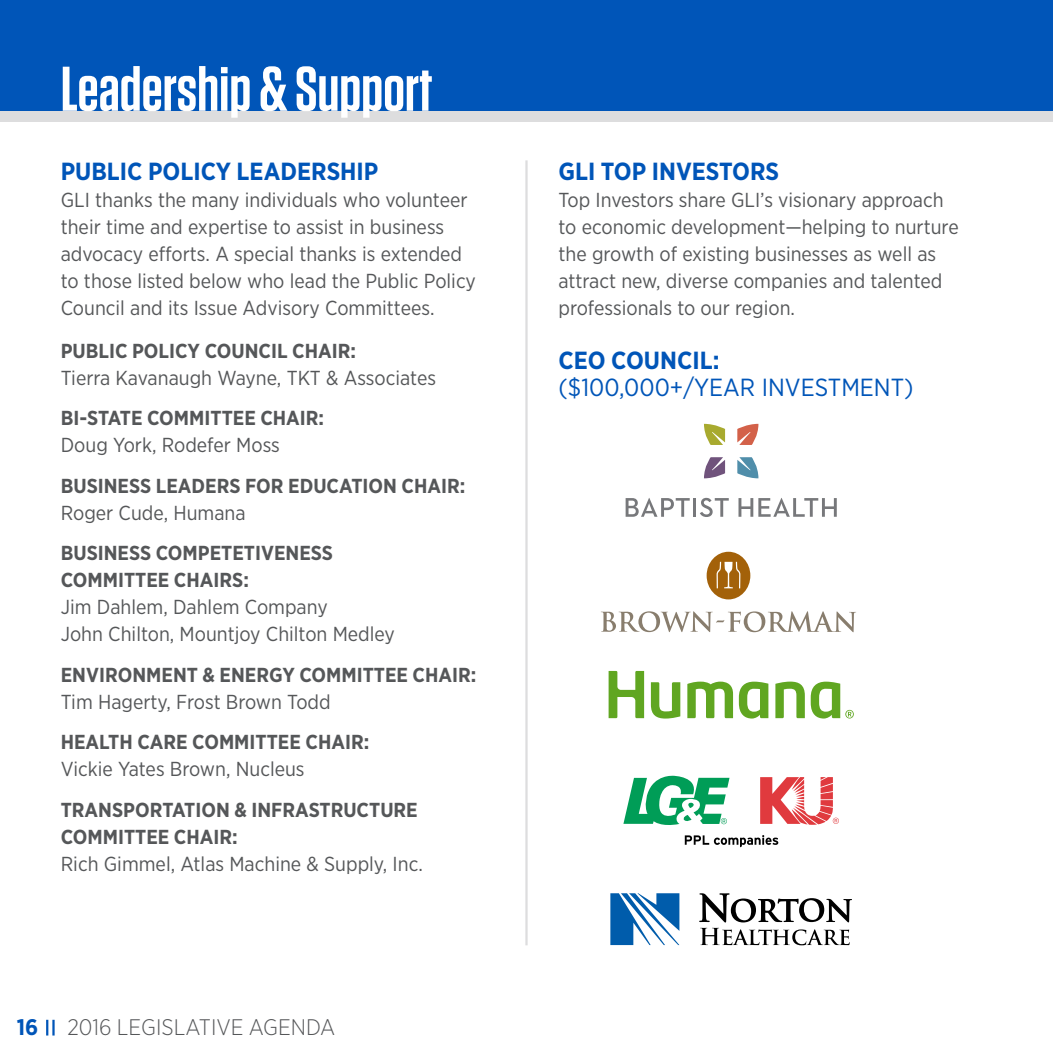
<style>
.page{position:relative;width:1053px;height:1053px;background:#fff}
.page>*{position:absolute;margin:0;border:0;box-sizing:border-box;transform-origin:0 0}
.t1{font:600 63px "Tungsten";color:#fff}
.t2{font:700 24.75px "Gotham Narrow";color:#0055b8}
.t3{font:24.75px "Gotham Narrow";color:#0055b8}
.t4{font:300 22.5px "Gotham Narrow";color:#555759}
.t5{font:700 22.5px "Gotham Narrow";color:#0055b8}
.t6{font:20.25px/27px "Gotham Narrow";color:#555759}
.t7{font:700 20.25px/27px "Gotham Narrow";color:#555759}
</style>
<div class="page">
<div style="left:0;top:0;width:1053px;height:112px;background:#0055b8"></div>
<div style="left:0;top:111px;width:1053px;height:11px;background:#ddddde"></div>
<hr style="left:52px;top:1020px;width:3px;height:16px;background:#0055b8">
<svg style="left:46px;top:1020px;width:2px;height:16px"></svg>
<svg style="left:707px;top:552px;width:43px;height:47px"></svg>
<svg style="left:601px;top:611px;width:255px;height:21px"></svg>
<svg style="left:704px;top:424px;width:21px;height:21px"></svg>
<svg style="left:737px;top:424px;width:21px;height:21px"></svg>
<svg style="left:704px;top:457px;width:21px;height:21px"></svg>
<svg style="left:737px;top:457px;width:21px;height:21px"></svg>
<svg style="left:626px;top:498px;width:64px;height:19px"></svg>
<hr style="left:693px;top:498px;width:3px;height:19px;background:#77787b">
<svg style="left:700px;top:498px;width:29px;height:19px"></svg>
<svg style="left:739px;top:498px;width:98px;height:19px"></svg>
<svg style="left:609px;top:671px;width:245px;height:48px"></svg>
<svg style="left:623px;top:776px;width:107px;height:49px"></svg>
<svg style="left:760px;top:777px;width:79px;height:48px"></svg>
<svg style="left:685px;top:835px;width:93px;height:12px"></svg>
<svg style="left:610px;top:893px;width:69px;height:52px"></svg>
<svg style="left:699px;top:893px;width:153px;height:52px"></svg>
<hr style="left:525px;top:160px;width:3px;height:785px;background:#ddddde">
<h1 class="t1" style="left:61px;top:56px;width:373px">Leadership &amp; Support</h1>
<p class="t2" style="left:61px;top:156px;width:319px">PUBLIC POLICY LEADERSHIP</p>
<p class="t6" style="left:61px;top:186px;width:417px">GLI thanks the many individuals who volunteer their time and expertise to assist in business advocacy efforts. A special thanks is extended to those listed below who lead the Public Policy Council and its Issue Advisory Committees.</p>
<p class="t7" style="left:61px;top:337px;width:297px">PUBLIC POLICY COUNCIL CHAIR:</p>
<p class="t6" style="left:61px;top:364px;width:377px">Tierra Kavanaugh Wayne, TKT &amp; Associates</p>
<p class="t7" style="left:61px;top:405px;width:265px">BI-STATE COMMITTEE CHAIR:</p>
<p class="t6" style="left:61px;top:431px;width:221px">Doug York, Rodefer Moss</p>
<p class="t7" style="left:61px;top:472px;width:406px">BUSINESS LEADERS FOR EDUCATION CHAIR:</p>
<p class="t6" style="left:61px;top:499px;width:186px">Roger Cude, Humana</p>
<p class="t7" style="left:61px;top:540px;width:274px">BUSINESS COMPETETIVENESS<br>COMMITTEE CHAIRS:</p>
<p class="t6" style="left:61px;top:593px;width:336px">Jim Dahlem, Dahlem Company<br>John Chilton, Mountjoy Chilton Medley</p>
<p class="t7" style="left:61px;top:661px;width:417px">ENVIRONMENT &amp; ENERGY COMMITTEE CHAIR:</p>
<p class="t6" style="left:61px;top:688px;width:272px">Tim Hagerty, Frost Brown Todd</p>
<p class="t7" style="left:61px;top:729px;width:310px">HEALTH CARE COMMITTEE CHAIR:</p>
<p class="t6" style="left:61px;top:755px;width:245px">Vickie Yates Brown, Nucleus</p>
<p class="t7" style="left:61px;top:796px;width:359px">TRANSPORTATION &amp; INFRASTRUCTURE<br>COMMITTEE CHAIR:</p>
<p class="t6" style="left:61px;top:850px;width:364px">Rich Gimmel, Atlas Machine &amp; Supply, Inc.</p>
<p class="t5" style="left:17px;top:1013px;width:23px">16</p>
<p class="t4" style="left:67px;top:1013px;width:270px">2016 LEGISLATIVE AGENDA</p>
<p class="t2" style="left:559px;top:156px;width:222px">GLI TOP INVESTORS</p>
<p class="t6" style="left:559px;top:186px;width:402px">Top Investors share GLI’s visionary approach to economic development—helping to nurture the growth of existing businesses as well as attract new, diverse companies and talented professionals to our region.</p>
<p class="t2" style="left:559px;top:345px;width:163px">CEO COUNCIL:</p>
<p class="t3" style="left:559px;top:372px;width:357px">($100,000+/YEAR INVESTMENT)</p>
</div>
